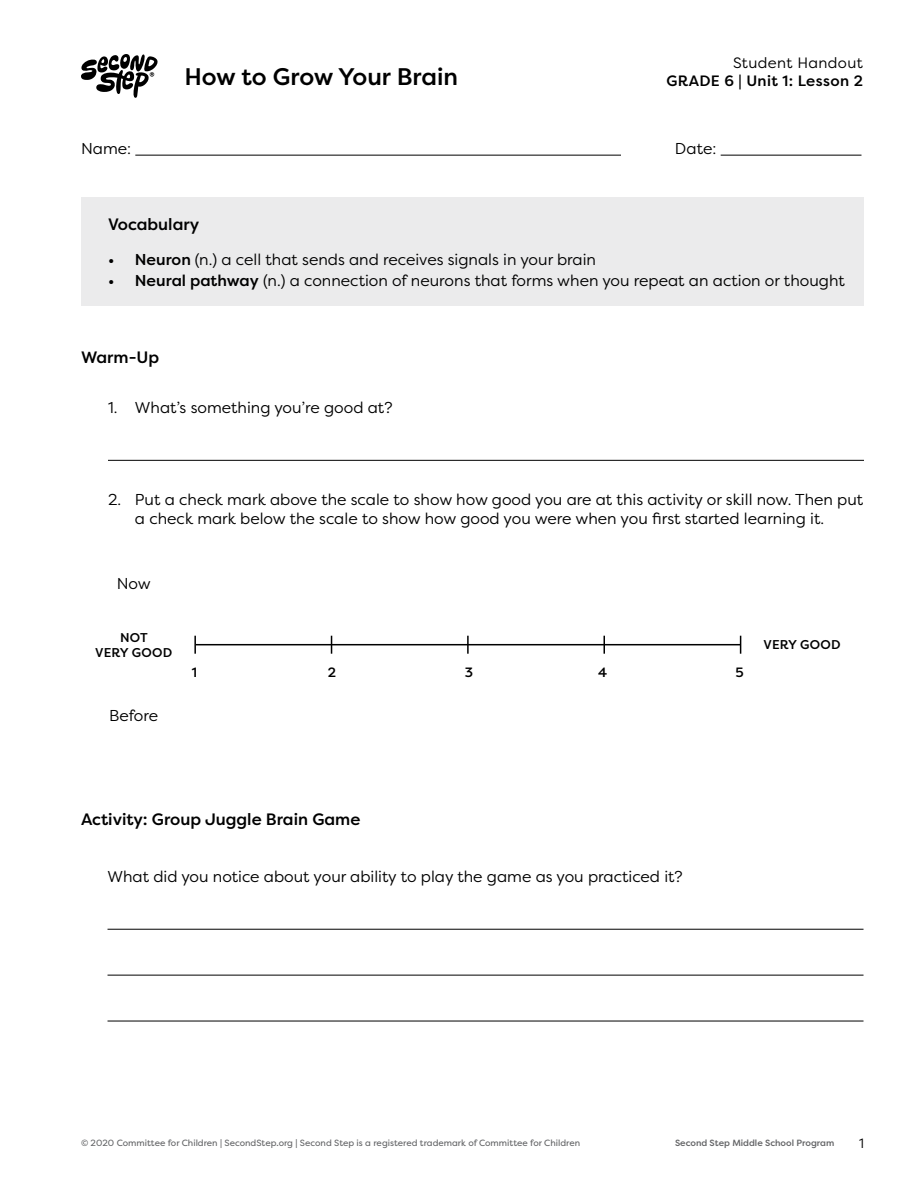
<style>
.page{position:relative;width:918px;height:1188px;background:#fff}
.page>*{position:absolute;margin:0;border:0;box-sizing:border-box;transform-origin:0 0}
.t1{font:500 24px "Filson Pro";color:#000}
.t2{font:500 16.5px "Filson Pro";color:#000}
.t3{font:15.75px/18.9px "Filson Pro";color:#000}
.t4{font:500 15px "Filson Pro";letter-spacing:.025em;color:#000}
.t5{font:15px "Filson Pro";letter-spacing:.025em;color:#000}
.t6{font:500 13.5px "Filson Pro";color:#000}
.t7{font:13.5px "Filson Pro";color:#000}
.t8{font:500 12.75px/15.3px "Filson Pro";letter-spacing:.02em;color:#000;text-align:center}
.t9{font:9px "Filson Pro";color:#636466}
.t10{font:500 9px "Filson Pro";color:#636466}
.s1{font-weight:500}
</style>
<div class="page">
<svg style="left:81px;top:54px;width:77px;height:44px"></svg>
<hr style="left:135px;top:155px;width:486px;height:1px;background:#000">
<hr style="left:721px;top:155px;width:141px;height:1px;background:#000">
<hr style="left:108px;top:460px;width:756px;height:1px;background:#000">
<div style="left:81px;top:198px;width:783px;height:108px;background:#ebebec"></div>
<hr style="left:196px;top:644px;width:545px;height:1px;background:#000">
<svg style="left:194px;top:636px;width:2px;height:18px"></svg>
<svg style="left:331px;top:636px;width:1px;height:18px"></svg>
<svg style="left:467px;top:636px;width:2px;height:18px"></svg>
<svg style="left:604px;top:636px;width:1px;height:18px"></svg>
<svg style="left:740px;top:636px;width:1px;height:18px"></svg>
<hr style="left:108px;top:929px;width:756px;height:1px;background:#000">
<hr style="left:108px;top:975px;width:756px;height:1px;background:#000">
<hr style="left:108px;top:1021px;width:756px;height:1px;background:#000">
<h1 class="t1" style="left:185px;top:60px;width:275px">How to Grow Your Brain</h1>
<p class="t5" style="left:733px;top:53px;width:131px">Student Handout</p>
<p class="t4" style="left:666px;top:71px;width:198px">GRADE 6 | Unit 1: Lesson 2</p>
<p class="t3" style="left:81px;top:138px;width:52px">Name:</p>
<p class="t3" style="left:675px;top:138px;width:43px">Date:</p>
<p class="t2" style="left:108px;top:213px;width:93px">Vocabulary</p>
<p class="t3" style="left:108px;top:249px;width:490px"><span class="s1">• Neuron</span> (n.) a cell that sends and receives signals in your brain</p>
<p class="t3" style="left:108px;top:270px;width:738px"><span class="s1">• Neural pathway</span> (n.) a connection of neurons that forms when you repeat an action or thought</p>
<p class="t2" style="left:81px;top:346px;width:80px">Warm-Up</p>
<p class="t3" style="left:108px;top:397px;width:286px">1. What’s something you’re good at?</p>
<p class="t3" style="left:135px;top:489px;width:730px;text-indent:-27px">2. Put a check mark above the scale to show how good you are at this activity or skill now. Then put a check mark below the scale to show how good you were when you first started learning it.</p>
<p class="t3" style="left:117px;top:573px;width:36px">Now</p>
<p class="t8" style="left:95px;top:629px;width:79px">NOT<br>VERY GOOD</p>
<p class="t8" style="left:763px;top:637px;width:79px">VERY GOOD</p>
<p class="t3" style="left:109px;top:705px;width:51px">Before</p>
<p class="t6" style="left:192px;top:663px;width:7px">1</p>
<p class="t6" style="left:328px;top:663px;width:10px">2</p>
<p class="t6" style="left:465px;top:663px;width:10px">3</p>
<p class="t6" style="left:598px;top:663px;width:11px">4</p>
<p class="t6" style="left:736px;top:663px;width:10px">5</p>
<p class="t2" style="left:81px;top:807px;width:281px">Activity: Group Juggle Brain Game</p>
<p class="t3" style="left:108px;top:866px;width:577px">What did you notice about your ability to play the game as you practiced it?</p>
<p class="t9" style="left:81px;top:1137px;width:501px">© 2020 Committee for Children | SecondStep.org | Second Step is a registered trademark of Committee for Children</p>
<p class="t10" style="left:675px;top:1136px;width:161px">Second Step Middle School Program</p>
<p class="t7" style="left:859px;top:1134px;width:6px">1</p>
</div>
